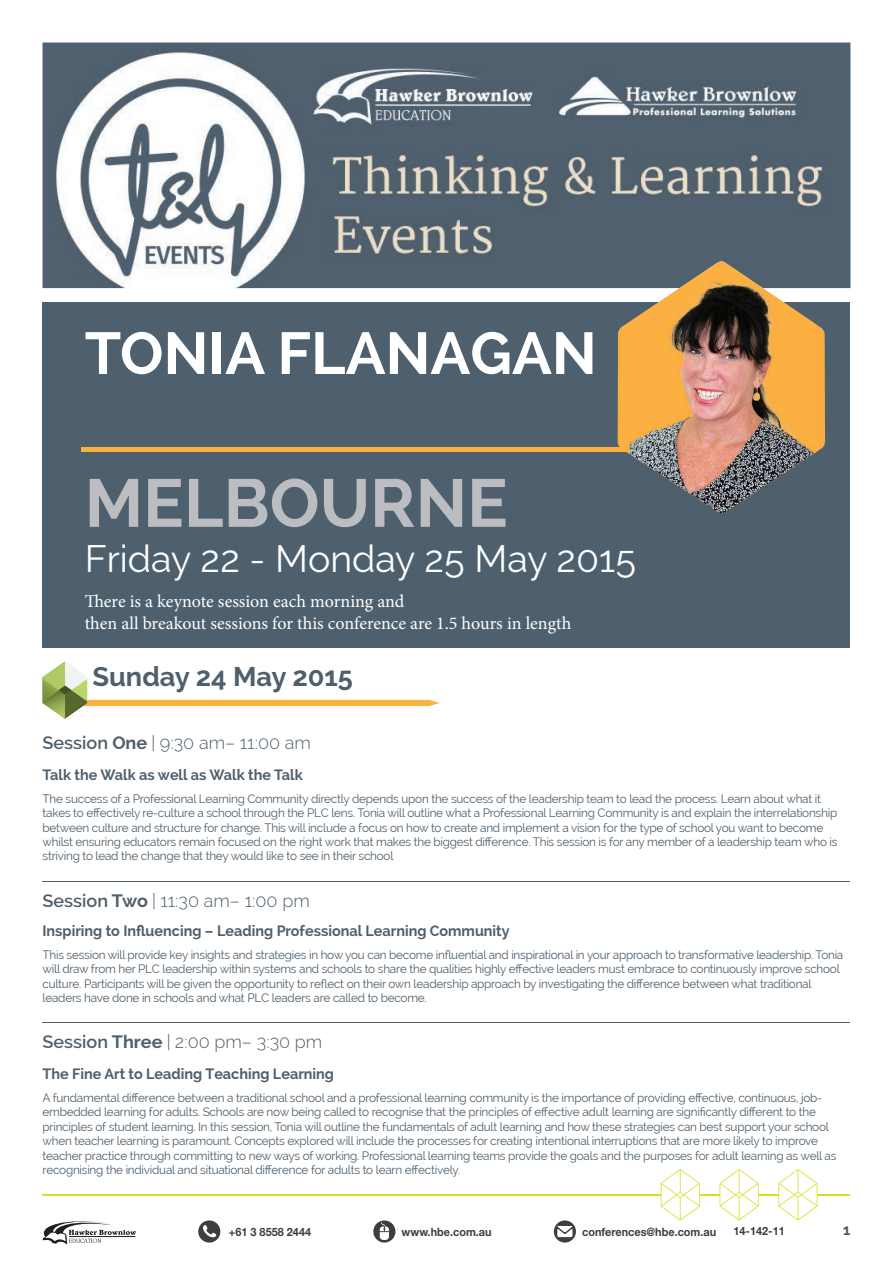
<style>
.page{position:relative;width:893px;height:1263px;background:#fff}
.page>*{position:absolute;margin:0;border:0;box-sizing:border-box;transform-origin:0 0}
.t1{font:700 67.5px "Raleway";color:#bcbdc0}
.t2{font:700 58.95px "Raleway";color:#fff}
.t3{font:37.5px "Raleway";color:#fff}
.t4{font:700 27.15px "Raleway";color:#4f5f6c}
.t5{font:18px/21.6px "Minion Pro";letter-spacing:-.005em;color:#fff}
.t6{font:300 18px "Raleway";color:#4f5f6c}
.t7{font:700 15px "Raleway";color:#4f5f6c;scale:.96 1}
.t8{font:700 15px "Raleway";color:#53565a}
.t9{font:12px/14.4px "Raleway";letter-spacing:-.02em;color:#4f5f6c}
.t10{font:700 11.55px "Helvetica Neue LT Std";color:#3e3e3f;scale:.95 1}
.s1{font-weight:600}
.s2{font-weight:700}
</style>
<div class="page">
<svg style="left:198px;top:1220px;width:22px;height:22px"></svg>
<svg style="left:373px;top:1220px;width:22px;height:22px"></svg>
<svg style="left:554px;top:1220px;width:22px;height:22px"></svg>
<svg style="left:43px;top:1221px;width:93px;height:24px"></svg>
<hr style="left:69px;top:1236px;width:66px;height:1px;background:#231f20">
<img style="left:43px;top:43px;width:807px;height:245px">
<div style="left:43px;top:302px;width:807px;height:345px;background:#4e606e"></div>
<div style="left:81px;top:447px;width:585px;height:5px;background:#fbb03f"></div>
<svg style="left:618px;top:260px;width:207px;height:254px"></svg>
<img style="left:620px;top:267px;width:196px;height:246px">
<hr style="left:43px;top:881px;width:807px;height:1px;background:#4f5f6c">
<hr style="left:43px;top:1022px;width:807px;height:1px;background:#4f5f6c">
<svg style="left:43px;top:662px;width:397px;height:57px"></svg>
<hr style="left:43px;top:1194px;width:618px;height:1px;background:#d6df21">
<hr style="left:817px;top:1194px;width:33px;height:1px;background:#d6df21">
<svg style="left:661px;top:1169px;width:156px;height:51px"></svg>
<h2 class="t2" style="left:85px;top:320px;width:514px">TONIA FLANAGAN</h2>
<h1 class="t1" style="left:85px;top:464px;width:425px">MELBOURNE</h1>
<h3 class="t3" style="left:85px;top:537px;width:553px">Friday 22 - Monday 25 May 2015</h3>
<h3 class="t5" style="left:85px;top:590px;width:488px;text-indent:19px">ere is a keynote session each morning and<br>then all breakout sessions for this conference are 1.5 hours in length</h3>
<h3 class="t4" style="left:92px;top:661px;width:262px">Sunday 24 May 2015</h3>
<h3 class="t6" style="left:43px;top:732px;width:270px"><span class="s1">Session</span> <span class="s2">One</span> | 9:30 am– 11:00 am</h3>
<p class="t7" style="left:43px;top:766px;width:273px">Talk the Walk as well as Walk the Talk</p>
<p class="t9" style="left:43px;top:791px;width:796px">The success of a Professional Learning Community directly depends upon the success of the leadership team to lead the process. Learn about what it takes to effectively re-culture a school through the PLC lens. Tonia will outline what a Professional Learning Community is and explain the interrelationship between culture and structure for change. This will include a focus on how to create and implement a vision for the type of school you want to become whilst ensuring educators remain focused on the right work that makes the biggest difference. This session is for any member of a leadership team who is striving to lead the change that they would like to see in their school</p>
<h3 class="t6" style="left:43px;top:890px;width:269px"><span class="s1">Session</span> <span class="s2">Two</span> | 11:30 am– 1:00 pm</h3>
<p class="t7" style="left:43px;top:922px;width:488px">Inspiring to Influencing – Leading Professional Learning Community</p>
<p class="t9" style="left:43px;top:947px;width:802px">This session will provide key insights and strategies in how you can become influential and inspirational in your approach to transformative leadership. Tonia will draw from her PLC leadership within systems and schools to share the qualities highly effective leaders must embrace to continuously improve school culture. Participants will be given the opportunity to reflect on their own leadership approach by investigating the difference between what traditional leaders have done in schools and what PLC leaders are called to become.</p>
<h3 class="t6" style="left:43px;top:1031px;width:281px"><span class="s1">Session</span> <span class="s2">Three</span> | 2:00 pm– 3:30 pm</h3>
<p class="t7" style="left:43px;top:1065px;width:305px">The Fine Art to Leading Teaching Learning</p>
<p class="t9" style="left:43px;top:1090px;width:795px">A fundamental difference between a traditional school and a professional learning community is the importance of providing effective, continuous, job&shy;embedded learning for adults. Schools are now being called to recognise that the principles of effective adult learning are significantly different to the principles of student learning. In this session, Tonia will outline the fundamentals of adult learning and how these strategies can best support your school when teacher learning is paramount. Concepts explored will include the processes for creating intentional interruptions that are more likely to improve teacher practice through committing to new ways of working. Professional learning teams provide the goals and the purposes for adult learning as well as recognising the individual and situational difference for adults to learn effectively.</p>
<p class="t10" style="left:229px;top:1224px;width:88px">+61 3 8558 2444</p>
<p class="t10" style="left:402px;top:1224px;width:96px">www.hbe.com.au</p>
<p class="t10" style="left:582px;top:1224px;width:143px">conferences@hbe.com.au</p>
<p class="t10" style="left:733px;top:1223px;width:56px">14-142-11</p>
<p class="t8" style="left:843px;top:1221px;width:9px">1</p>
</div>
